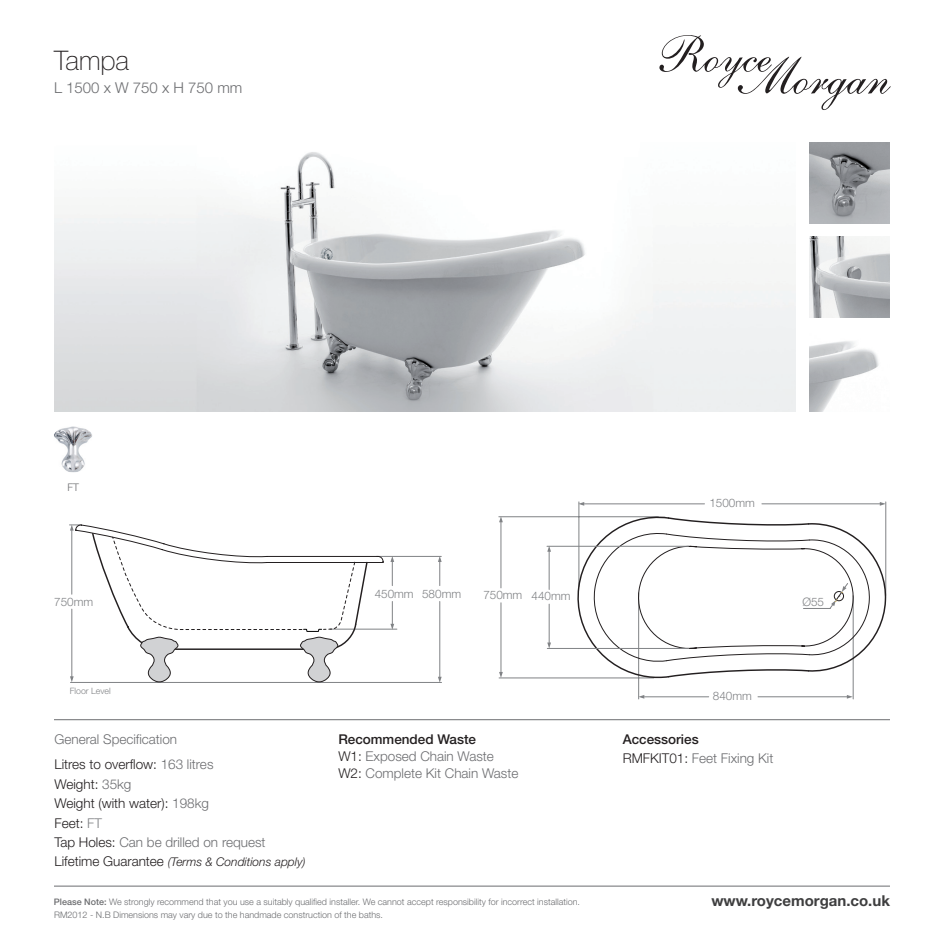
<style>
.page{position:relative;width:944px;height:944px;background:#fff}
.page>*{position:absolute;margin:0;border:0;box-sizing:border-box;transform-origin:0 0}
.NAME_OF_BATH{font:100 27px "Helvetica Neue";color:#231f20}
.t1{font:700 15px "Helvetica Neue";color:#3e3e3f}
.DIMENSIONS{font:300 15px "Helvetica Neue";color:#6c6d70}
.t2{font:300 13.5px/17.2px "Helvetica Neue";color:#6c6d70}
.t3{font:300 13.5px "Helvetica Neue";color:#231f20}
.t4{font:500 13.5px "Helvetica Neue";color:#231f20}
.t5{font:italic 300 12px "Helvetica Neue";color:#231f20}
.t6{font:300 11.7px "Helvetica Neue";color:#808285}
.t7{font:300 10.5px "Helvetica Neue";color:#6c6d70}
.t8{font:300 9px "Helvetica Neue";color:#6c6d70}
.t9{font:300 8.7px "Helvetica Neue";color:#808285}
.s1{color:#6c6d70}
.s2{color:#808285}
.s3{color:#231f20}
.s4{font-style:normal;font-size:13.5px}
.s5{font-weight:500;color:#231f20}
.s6{font-weight:500}
</style>
<div class="page">
<svg style="left:659px;top:35px;width:232px;height:75px"></svg>
<hr style="left:54px;top:886px;width:836px;height:1px;background:#6c6d70">
<hr style="left:54px;top:719px;width:836px;height:1px;background:#6c6d70">
<img style="left:54px;top:152px;width:741px;height:260px">
<img style="left:809px;top:142px;width:81px;height:81px">
<img style="left:809px;top:237px;width:81px;height:80px">
<img style="left:809px;top:341px;width:70px;height:71px">
<hr style="left:54px;top:759px;width:101px;height:1px;background:#808285">
<hr style="left:54px;top:920px;width:96px;height:1px;background:#808285">
<hr style="left:376px;top:556px;width:65px;height:1px;background:#808285">
<hr style="left:330px;top:629px;width:67px;height:1px;background:#808285">
<hr style="left:70px;top:682px;width:372px;height:1px;background:#808285">
<svg style="left:390px;top:557px;width:4px;height:29px"></svg>
<svg style="left:390px;top:601px;width:4px;height:29px"></svg>
<svg style="left:438px;top:556px;width:4px;height:30px"></svg>
<svg style="left:438px;top:677px;width:4px;height:6px"></svg>
<hr style="left:440px;top:601px;width:1px;height:76px;background:#808285">
<svg style="left:69px;top:525px;width:315px;height:157px"></svg>
<hr style="left:853px;top:596px;width:1px;height:103px;background:#808285">
<hr style="left:638px;top:593px;width:1px;height:106px;background:#808285">
<hr style="left:885px;top:502px;width:1px;height:93px;background:#808285">
<hr style="left:579px;top:502px;width:1px;height:84px;background:#808285">
<hr style="left:499px;top:516px;width:159px;height:1px;background:#808285">
<hr style="left:499px;top:678px;width:155px;height:1px;background:#808285">
<hr style="left:834px;top:487px;width:61px;height:1px;background:#808285">
<hr style="left:547px;top:546px;width:141px;height:1px;background:#808285">
<hr style="left:547px;top:648px;width:142px;height:1px;background:#808285">
<svg style="left:578px;top:502px;width:6px;height:4px"></svg>
<hr style="left:584px;top:504px;width:120px;height:1px;background:#808285">
<svg style="left:880px;top:502px;width:6px;height:4px"></svg>
<hr style="left:762px;top:504px;width:119px;height:1px;background:#808285">
<svg style="left:638px;top:695px;width:6px;height:4px"></svg>
<hr style="left:644px;top:697px;width:65px;height:1px;background:#808285">
<svg style="left:847px;top:695px;width:6px;height:4px"></svg>
<hr style="left:758px;top:696px;width:90px;height:1px;background:#808285">
<svg style="left:499px;top:516px;width:4px;height:6px"></svg>
<hr style="left:501px;top:521px;width:1px;height:67px;background:#808285">
<svg style="left:499px;top:672px;width:4px;height:6px"></svg>
<hr style="left:501px;top:603px;width:1px;height:70px;background:#808285">
<svg style="left:547px;top:546px;width:4px;height:6px"></svg>
<hr style="left:549px;top:551px;width:1px;height:38px;background:#808285">
<svg style="left:547px;top:643px;width:4px;height:5px"></svg>
<hr style="left:549px;top:604px;width:1px;height:40px;background:#808285">
<svg style="left:571px;top:512px;width:316px;height:167px"></svg>
<img style="left:54px;top:426px;width:38px;height:46px">
<p class="NAME_OF_BATH" style="left:54px;top:45px;width:77px">Tampa</p>
<p class="DIMENSIONS" style="left:54px;top:78px;width:190px">L 1500 x W 750 x H 750 mm</p>
<p class="t7" style="left:67px;top:480px;width:13px">FT</p>
<p class="t6" style="left:709px;top:496px;width:47px">1500mm</p>
<p class="t6" style="left:54px;top:594px;width:41px">750mm</p>
<p class="t6" style="left:375px;top:587px;width:88px">450mm 580mm</p>
<p class="t6" style="left:483px;top:589px;width:89px">750mm 440mm</p>
<p class="t6" style="left:802px;top:595px;width:23px">Ø55</p>
<p class="t9" style="left:70px;top:685px;width:42px">Floor Level</p>
<p class="t6" style="left:713px;top:689px;width:41px">840mm</p>
<p class="t2" style="left:54px;top:730px;width:124px">General Specification</p>
<p class="t3" style="left:54px;top:756px;width:161px">Litres to overflow: <span class="s1">163 litres</span></p>
<p class="t3" style="left:54px;top:776px;width:79px">Weight: <span class="s1">35kg</span></p>
<p class="t3" style="left:54px;top:795px;width:156px">Weight (with water): <span class="s1">198kg</span></p>
<p class="t3" style="left:54px;top:814px;width:49px">Feet: <span class="s2">FT</span></p>
<p class="t2" style="left:54px;top:833px;width:213px"><span class="s3">Tap Holes:</span> Can be drilled on request</p>
<p class="t5" style="left:54px;top:855px;width:253px"><span class="s4">Lifetime Guarantee</span> (Terms &amp; Conditions apply)</p>
<p class="t2" style="left:338px;top:730px;width:182px"><span class="s5">Recommended Waste<br></span><span class="s3">W1:</span> Exposed Chain Waste<br><span class="s3">W2:</span> Complete Kit Chain Waste</p>
<p class="t4" style="left:623px;top:731px;width:78px">Accessories</p>
<p class="t2" style="left:623px;top:749px;width:152px"><span class="s3">RMFKIT01:</span> Feet Fixing Kit</p>
<p class="t8" style="left:54px;top:896px;width:528px"><span class="s6">Please Note:</span> We strongly recommend that you use a suitably qualified installer. We cannot accept responsibility for incorrect installation.</p>
<p class="t8" style="left:54px;top:909px;width:331px">RM2012 - N.B Dimensions may vary due to the handmade construction of the baths.</p>
<p class="t1" style="left:711px;top:892px;width:180px">www.roycemorgan.co.uk</p>
</div>
